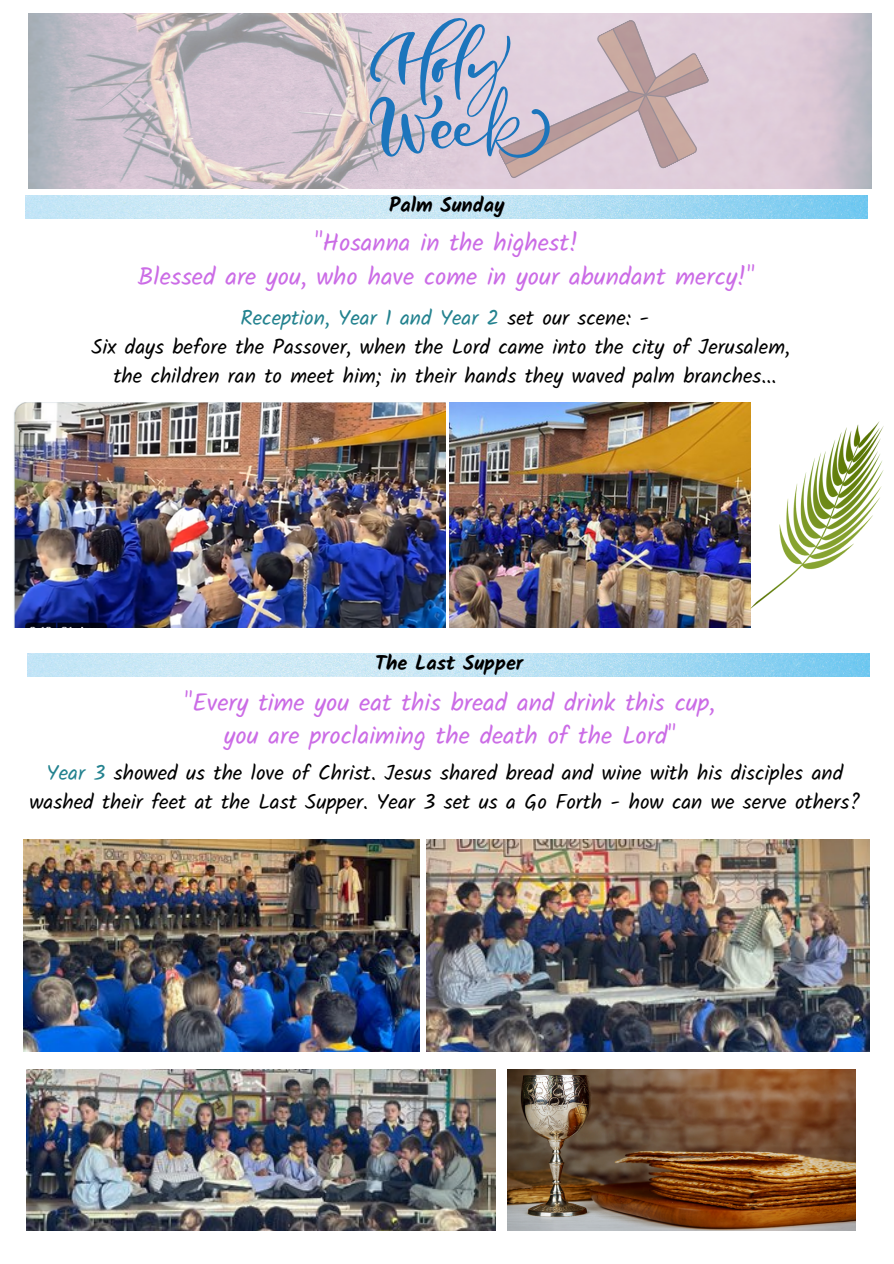
<style>
.page{position:relative;width:894px;height:1264px;background:#fff}
.page>*{position:absolute;margin:0;border:0;box-sizing:border-box;transform-origin:0 0}
.t1{font:24.75px "Kalam";color:#cb6ce6}
.t2{font:21px/29.2px "Kalam";color:#000;text-align:center}
.t3{font:21px "Kalam";color:#23828f}
.t4{font:700 20.25px "Kalam";color:#000}
.s1{color:#000}
.s2{color:#23828f}
</style>
<div class="page">
<img style="left:26px;top:195px;width:841px;height:24px">
<img style="left:14px;top:402px;width:431px;height:225px">
<img style="left:449px;top:402px;width:301px;height:225px">
<img style="left:750px;top:421px;width:133px;height:187px">
<img style="left:28px;top:14px;width:842px;height:174px">
<svg style="left:471px;top:13px;width:264px;height:206px;background:#d0d7e6"></svg>
<svg style="left:367px;top:14px;width:343px;height:156px;background:#c5bbcb"></svg>
<img style="left:28px;top:653px;width:841px;height:24px">
<img style="left:23px;top:839px;width:396px;height:212px">
<img style="left:426px;top:839px;width:443px;height:212px">
<img style="left:26px;top:1069px;width:470px;height:161px">
<img style="left:507px;top:1069px;width:348px;height:161px">
<p class="t4" style="left:389px;top:193px;width:117px">Palm Sunday</p>
<p class="t1" style="left:314px;top:228px;width:265px">"Hosanna in the highest!</p>
<p class="t1" style="left:138px;top:261px;width:618px">Blessed are you, who have come in your abundant mercy!"</p>
<p class="t3" style="left:240px;top:305px;width:410px">Reception, Year 1 and Year 2 <span class="s1">set our scene: -</span></p>
<p class="t2" style="left:91px;top:332px;width:699px">Six days before the Passover, when the Lord came into the city of Jerusalem,</p>
<p class="t2" style="left:113px;top:361px;width:664px">the children ran to meet him; in their hands they waved palm branches...</p>
<p class="t4" style="left:375px;top:651px;width:150px">The Last Supper</p>
<p class="t1" style="left:184px;top:687px;width:532px">"Every time you eat this bread and drink this cup,</p>
<p class="t1" style="left:224px;top:721px;width:453px">you are proclaiming the death of the Lord"</p>
<p class="t2" style="left:29px;top:758px;width:832px"><span class="s2">Year 3</span> showed us the love of Christ. Jesus shared bread and wine with his disciples and washed their feet at the Last Supper. Year 3 set us a Go Forth - how can we serve others?</p>
</div>
